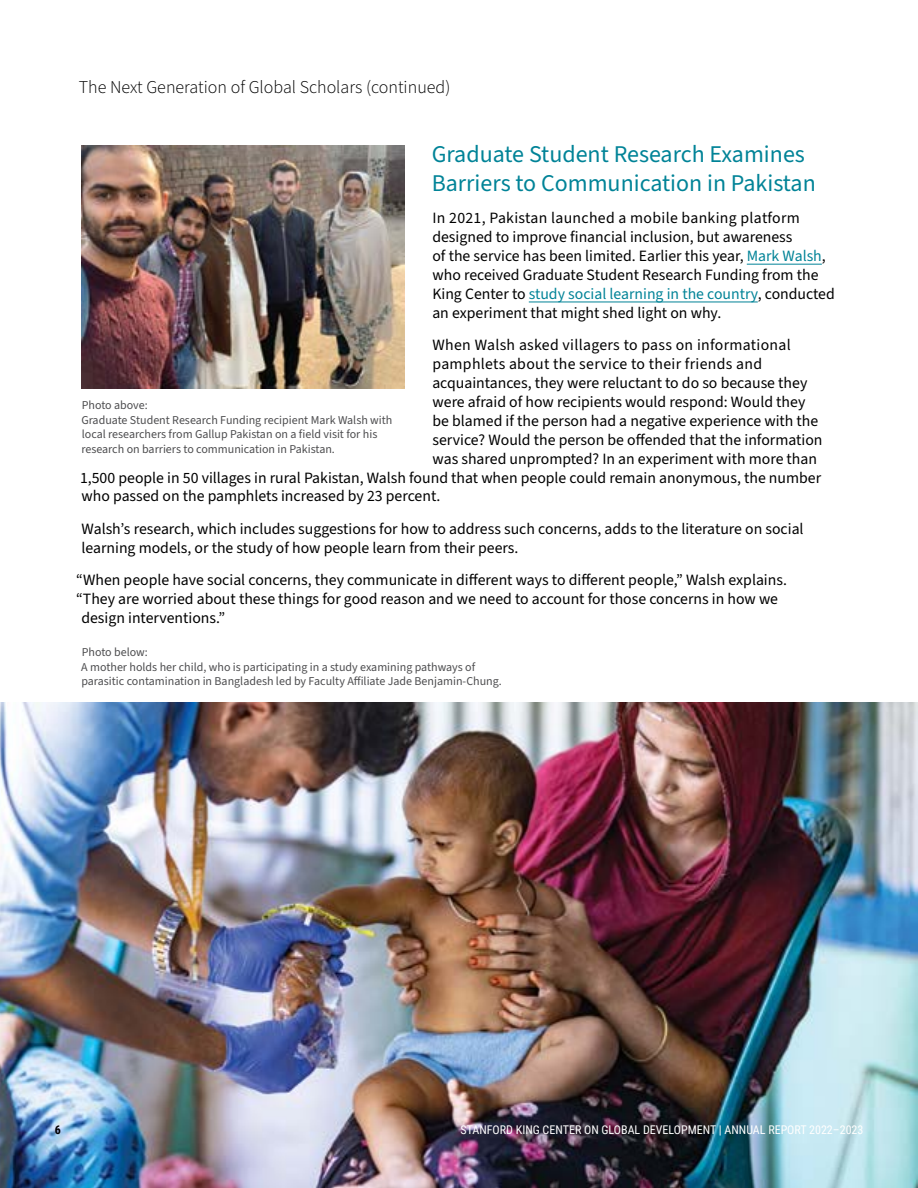
<style>
.page{position:relative;width:918px;height:1188px;background:#fff}
.page>*{position:absolute;margin:0;border:0;box-sizing:border-box;transform-origin:0 0}
.t1{font:24px/28.8px "Source Sans 3";color:#008397}
.t2{font:300 18px "Source Sans 3";color:#000}
.t3{font:15.75px/18.9px "Source Sans 3";color:#000}
.t4{font:15.75px "Source Sans 3";letter-spacing:.02em;color:#000}
.t5{font:12px/14.4px "Source Sans 3";color:#4d4d4f}
.t6{font:12px "Roboto Condensed";color:#fff}
.t7{font:700 12px "Roboto Condensed";color:#000}
.s1{color:#008397}
</style>
<div class="page">
<hr style="left:747px;top:264px;width:75px;height:1px;background:#008397">
<hr style="left:529px;top:302px;width:229px;height:1px;background:#008397">
<img style="left:81px;top:145px;width:324px;height:243px">
<img style="left:0;top:702px;width:918px;height:486px">
<p class="t2" style="left:79px;top:76px;width:373px">The Next Generation of Global Scholars (continued)</p>
<h1 class="t1" style="left:432px;top:140px;width:386px">Graduate Student Research Examines<br>Barriers to Communication in Pakistan</h1>
<p class="t3" style="left:432px;top:209px;width:404px">In 2021, Pakistan launched a mobile banking platform designed to improve financial inclusion, but awareness<br>of the service has been limited. Earlier this year, <span class="s1">Mark Walsh</span>, who received Graduate Student Research Funding from the King Center to <span class="s1">study social learning in the country</span>, conducted an experiment that might shed light on why.</p>
<p class="t4" style="left:433px;top:335px;width:360px">When Walsh asked villagers to pass on informational</p>
<p class="t4" style="left:433px;top:354px;width:331px">pamphlets about the service to their friends and</p>
<p class="t3" style="left:432px;top:373px;width:377px">acquaintances, they were reluctant to do so because they</p>
<p class="t3" style="left:433px;top:392px;width:374px">were afraid of how recipients would respond: Would they</p>
<p class="t3" style="left:433px;top:411px;width:387px">be blamed if the person had a negative experience with the</p>
<p class="t3" style="left:433px;top:430px;width:392px">service? Would the person be offended that the information</p>
<p class="t3" style="left:433px;top:449px;width:386px">was shared unprompted? In an experiment with more than</p>
<p class="t3" style="left:80px;top:468px;width:743px">1,500 people in 50 villages in rural Pakistan, Walsh found that when people could remain anonymous, the number</p>
<p class="t3" style="left:82px;top:487px;width:360px">who passed on the pamphlets increased by 23 percent.</p>
<p class="t3" style="left:82px;top:519px;width:724px">Walsh’s research, which includes suggestions for how to address such concerns, adds to the literature on social learning models, or the study of how people learn from their peers.</p>
<p class="t3" style="left:76px;top:570px;width:712px">“When people have social concerns, they communicate in different ways to different people,” Walsh explains.</p>
<p class="t3" style="left:76px;top:589px;width:703px">“They are worried about these things for good reason and we need to account for those concerns in how we</p>
<p class="t3" style="left:81px;top:608px;width:145px">design interventions.”</p>
<p class="t5" style="left:81px;top:398px;width:313px">Photo above:<br>Graduate Student Research Funding recipient Mark Walsh with local researchers from Gallup Pakistan on a field visit for his research on barriers to communication in Pakistan.</p>
<p class="t5" style="left:81px;top:645px;width:422px">Photo below:<br>A mother holds her child, who is participating in a study examining pathways of parasitic contamination in Bangladesh led by Faculty Affiliate Jade Benjamin-Chung.</p>
<p class="t7" style="left:55px;top:1121px;width:8px">6</p>
<p class="t6" style="left:461px;top:1121px;width:404px">STANFORD KING CENTER ON GLOBAL DEVELOPMENT | ANNUAL REPORT 2022–2023</p>
</div>
